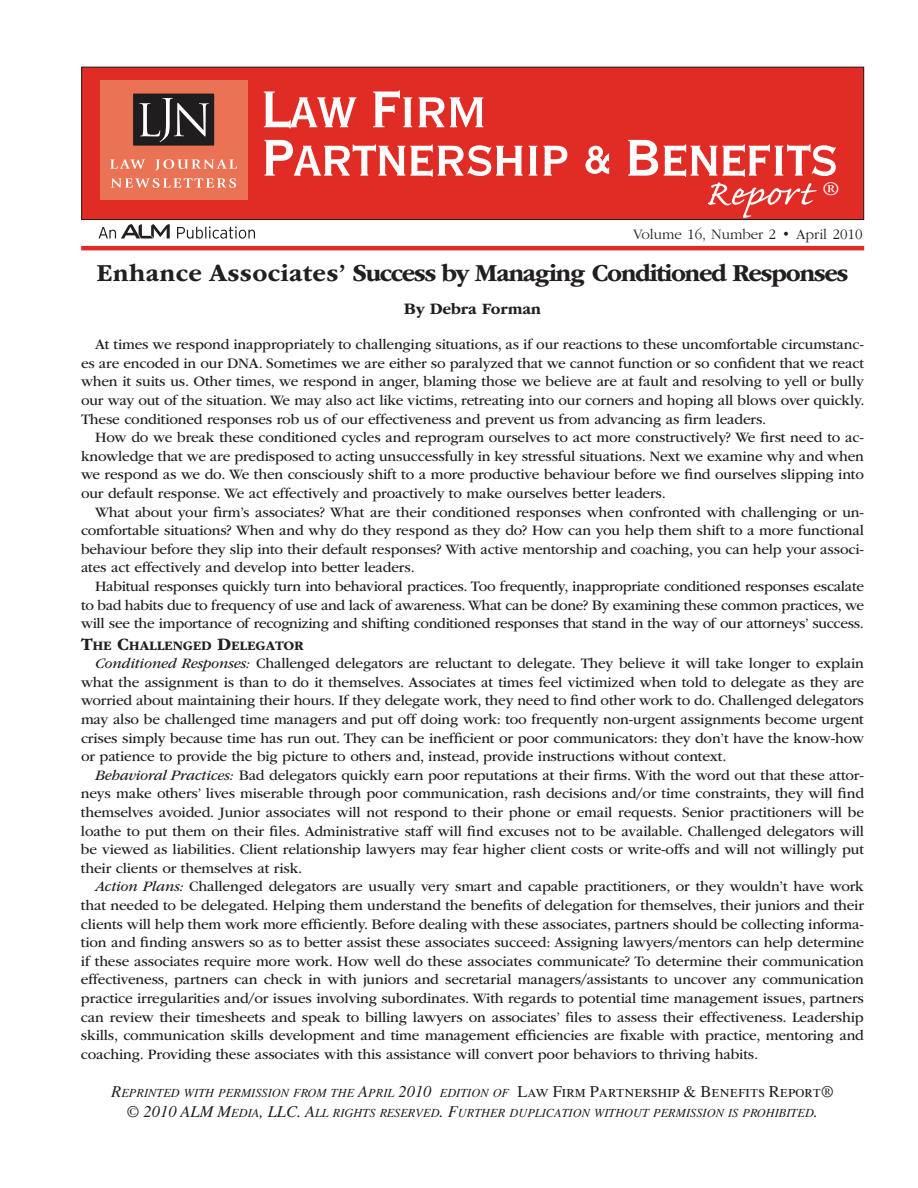
<style>
.page{position:relative;width:918px;height:1188px;background:#fff}
.page>*{position:absolute;margin:0;border:0;box-sizing:border-box;transform-origin:0 0}
.t1{font:67.95px/48.4px "Copperplate Gothic Std 30 BC";letter-spacing:-.04em;color:#fff}
.t2{font:44.7px "Caflisch Script Pro";letter-spacing:.015em;color:#fff;scale:1.14 1}
.t3{font:700 25.5px "ITC Garamond Std";letter-spacing:-.055em;color:#231f20}
.t4{font:18px "Sabon LT Std";color:#fff;scale:1.14 1}
.t5{font:700 16.5px "ITC Garamond Std";letter-spacing:-.01em;color:#231f20}
.t6{font:15px/18.6px "ITC Garamond Std";letter-spacing:-.01em;color:#231f20;text-align:justify}
.t7{font:300 15px "ITC Garamond Std";color:#231f20}
.t8{font:700 13.5px "ITC Garamond Std";letter-spacing:-.015em;color:#231f20}
.t9{font:italic 12.3px/19.8px "Times LT Std";color:#231f20;text-align:center}
.s1{font-size:52.35px}
.s2{font-size:18px}
.s3{font-style:italic}
.s4{font-size:16.5px}
.s5{font-style:normal;font-size:16.5px}
</style>
<div class="page">
<hr style="left:81px;top:246px;width:783px;height:4px;background:#e12c26">
<div style="left:82px;top:67px;width:782px;height:153px;background:#e12c26"></div>
<div style="left:81px;top:67px;width:783px;height:153px;border:1px solid #231f20"></div>
<div style="left:100px;top:80px;width:148px;height:120px;background:#ea7356"></div>
<div style="left:133px;top:94px;width:81px;height:52px;background:#201d1e"></div>
<svg style="left:139px;top:98px;width:70px;height:44px"></svg>
<svg style="left:110px;top:159px;width:35px;height:10px"></svg>
<svg style="left:155px;top:159px;width:82px;height:11px"></svg>
<svg style="left:111px;top:178px;width:125px;height:10px"></svg>
<svg style="left:177px;top:226px;width:78px;height:13px"></svg>
<svg style="left:99px;top:224px;width:71px;height:14px"></svg>
<h1 class="t1" style="left:261px;top:86px;width:580px">Law Firm<br>Partnership <span class="s1">&amp;</span> Benefits</h1>
<h2 class="t2" style="left:705px;top:170px;width:96px">Report</h2>
<p class="t4" style="left:823px;top:178px;width:16px">®</p>
<p class="t7" style="left:633px;top:227px;width:231px">Volume 16, Number 2 • April 2010</p>
<h3 class="t3" style="left:96px;top:259px;width:754px">Enhance Associates’ Success by Managing Conditioned Responses</h3>
<p class="t5" style="left:404px;top:300px;width:139px">By Debra Forman</p>
<p class="t6" style="left:81px;top:335px;width:785px;text-indent:14px">At times we respond inappropriately to challenging situations, as if our reactions to these uncomfortable circumstanc&shy;es are encoded in our DNA. Sometimes we are either so paralyzed that we cannot function or so confident that we react when it suits us. Other times, we respond in anger, blaming those we believe are at fault and resolving to yell or bully our way out of the situation. We may also act like victims, retreating into our corners and hoping all blows over quickly.<br>These conditioned responses rob us of our effectiveness and prevent us from advancing as firm leaders.</p>
<p class="t6" style="left:81px;top:428px;width:785px;text-indent:14px">How do we break these conditioned cycles and reprogram ourselves to act more constructively? We first need to ac&shy;knowledge that we are predisposed to acting unsuccessfully in key stressful situations. Next we examine why and when we respond as we do. We then consciously shift to a more productive behaviour before we find ourselves slipping into our default response. We act effectively and proactively to make ourselves better leaders.</p>
<p class="t6" style="left:81px;top:503px;width:785px;text-indent:14px">What about your firm’s associates? What are their conditioned responses when confronted with challenging or un&shy;comfortable situations? When and why do they respond as they do? How can you help them shift to a more functional behaviour before they slip into their default responses? With active mentorship and coaching, you can help your associ&shy;ates act effectively and develop into better leaders.</p>
<p class="t6" style="left:81px;top:577px;width:785px;text-indent:14px">Habitual responses quickly turn into behavioral practices. Too frequently, inappropriate conditioned responses escalate to bad habits due to frequency of use and lack of awareness. What can be done? By examining these common practices, we will see the importance of recognizing and shifting conditioned responses that stand in the way of our attorneys’ success.</p>
<p class="t8" style="left:81px;top:638px;width:224px"><span class="s2">T</span>HE <span class="s2">C</span>HALLENGED <span class="s2">D</span>ELEGATOR</p>
<p class="t6" style="left:81px;top:654px;width:785px;text-indent:14px"><span class="s3">Conditioned Responses:</span> Challenged delegators are reluctant to delegate. They believe it will take longer to explain what the assignment is than to do it themselves. Associates at times feel victimized when told to delegate as they are worried about maintaining their hours. If they delegate work, they need to find other work to do. Challenged delegators may also be challenged time managers and put off doing work: too frequently non-urgent assignments become urgent crises simply because time has run out. They can be inefficient or poor communicators: they don’t have the know-how or patience to provide the big picture to others and, instead, provide instructions without context.</p>
<p class="t6" style="left:81px;top:766px;width:785px;text-indent:14px"><span class="s3">Behavioral Practices:</span> Bad delegators quickly earn poor reputations at their firms. With the word out that these attor&shy;neys make others’ lives miserable through poor communication, rash decisions and/or time constraints, they will find themselves avoided. Junior associates will not respond to their phone or email requests. Senior practitioners will be loathe to put them on their files. Administrative staff will find excuses not to be available. Challenged delegators will be viewed as liabilities. Client relationship lawyers may fear higher client costs or write-offs and will not willingly put their clients or themselves at risk.</p>
<p class="t6" style="left:81px;top:877px;width:785px;text-indent:14px"><span class="s3">Action Plans:</span> Challenged delegators are usually very smart and capable practitioners, or they wouldn’t have work that needed to be delegated. Helping them understand the benefits of delegation for themselves, their juniors and their clients will help them work more efficiently. Before dealing with these associates, partners should be collecting informa&shy;tion and finding answers so as to better assist these associates succeed: Assigning lawyers/mentors can help determine if these associates require more work. How well do these associates communicate? To determine their communication effectiveness, partners can check in with juniors and secretarial managers/assistants to uncover any communication practice irregularities and/or issues involving subordinates. With regards to potential time management issues, partners can review their timesheets and speak to billing lawyers on associates’ files to assess their effectiveness. Leadership skills, communication skills development and time management efficiencies are fixable with practice, mentoring and coaching. Providing these associates with this assistance will convert poor behaviors to thriving habits.</p>
<p class="t9" style="left:111px;top:1083px;width:724px"><span class="s4">R</span>EPRINTED WITH PERMISSION FROM THE <span class="s4">A</span>PRIL <span class="s4">2010</span> EDITION OF <span class="s5">Law Firm Partnership &amp; Benefits Report</span><span class="s4">® © 2010 ALM M</span>EDIA<span class="s4">, LL C. A</span>LL RIGHTS RESERVED<span class="s4">. F</span>URTHER DUPLICA TION WITHOUT PERMISSION IS PROHIBITED<span class="s4">.</span></p>
</div>
